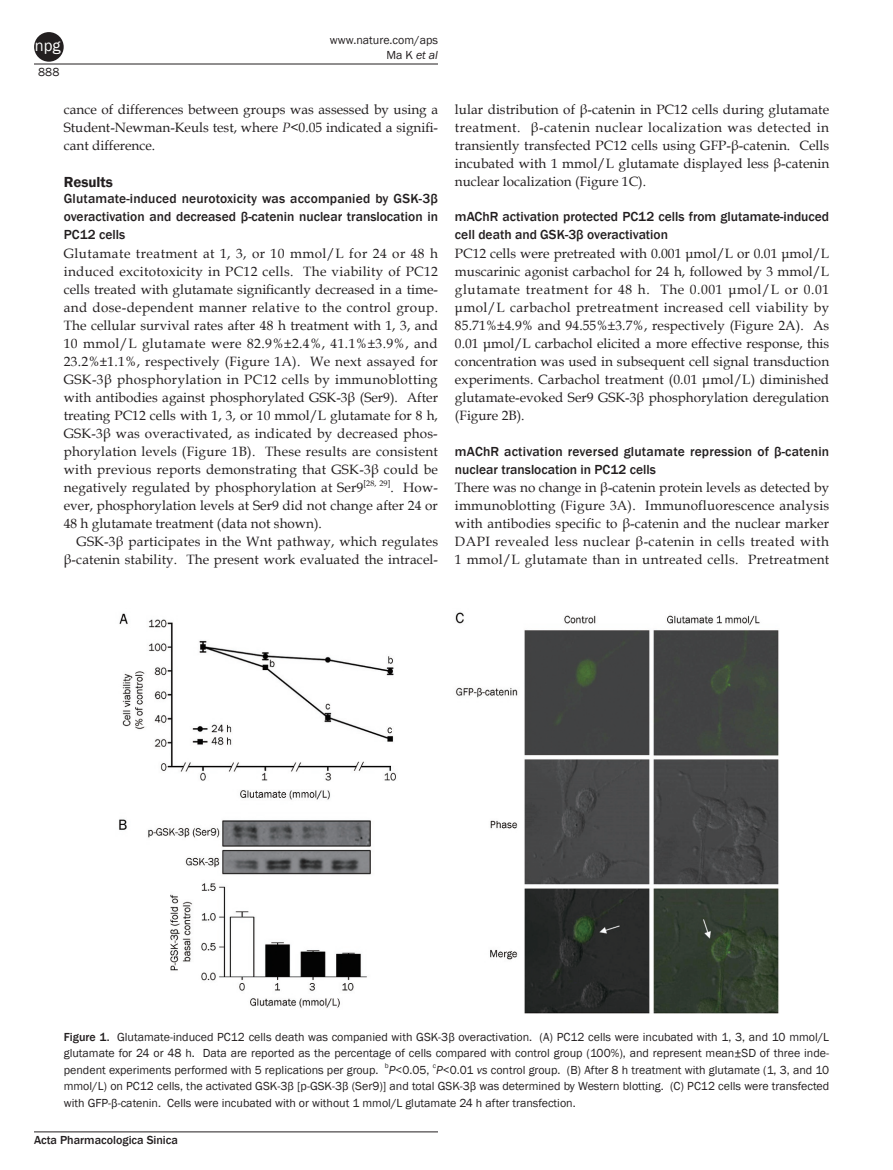
<style>
.page{position:relative;width:893px;height:1170px;background:#fff}
.page>*{position:absolute;margin:0;border:0;box-sizing:border-box;transform-origin:0 0}
.t1{font:16.5px "Franklin Gothic";color:#fff}
.t2{font:600 15px "Franklin Gothic";color:#231f20}
.t3{font:13.5px/18px "Book Antiqua 2";color:#231f20;text-align:justify}
.t4{font:13.5px/18px "Book Antiqua";color:#231f20}
.t5{font:500 13.5px/18px "Franklin Gothic";color:#231f20}
.t6{font:13.5px "Franklin Gothic Medium 2";color:#231f20}
.t7{font:13.5px "Book Antiqua";letter-spacing:.02em;color:#231f20}
.t8{font:13.5px "Book Antiqua 2";letter-spacing:.035em;color:#231f20}
.t9{font:12px/16.5px "Franklin Gothic Book 2";color:#231f20}
.t10{font:12px/15px "Franklin Gothic";color:#231f20;text-align:right}
.t11{font:12px "Franklin Gothic Medium 2";color:#231f20}
.s1{font-style:italic}
.s2{font-family:"Book Antiqua";font-style:italic}
.s3{font-family:"Book Antiqua"}
.s4{font-family:"Franklin Gothic Medium 2"}
</style>
<div class="page">
<hr style="left:34px;top:64px;width:404px;height:1px;background:#231f20">
<hr style="left:34px;top:1131px;width:404px;height:1px;background:#231f20">
<div style="left:34px;top:32px;width:30px;height:30px;background:#231f20;border-radius:50%"></div>
<img style="left:119px;top:612px;width:660px;height:401px">
<p class="t1" style="left:35px;top:35px;width:27px">npg</p>
<p class="t10" style="left:38px;top:65px;width:23px">888</p>
<p class="t10" style="left:330px;top:32px;width:110px">www.nature.com/aps<br>Ma K <span class="s1">et al</span></p>
<p class="t4" style="left:64px;top:100px;width:376px">cance of differences between groups was assessed by using a</p>
<p class="t3" style="left:64px;top:118px;width:376px">Student-Newman-Keuls test, where <span class="s2">P</span>&lt;0.05 indicated a signifi<span class="s3">-</span></p>
<p class="t4" style="left:64px;top:136px;width:93px">cant difference.</p>
<p class="t2" style="left:64px;top:172px;width:51px">Results</p>
<p class="t5" style="left:64px;top:190px;width:376px">Glutamate-induced neurotoxicity was accompanied by GSK-3β overactivation and decreased β-catenin nuclear translocation in</p>
<p class="t6" style="left:64px;top:226px;width:63px">PC12 cells</p>
<p class="t8" style="left:64px;top:243px;width:376px">Glutamate treatment at 1, 3, or 10 mmol/L for 24 or 48 h</p>
<p class="t7" style="left:64px;top:261px;width:376px">induced excitotoxicity in PC12 cells. The viability of PC12</p>
<p class="t3" style="left:64px;top:280px;width:376px">cells treated with glutamate significantly decreased in a time-</p>
<p class="t4" style="left:64px;top:298px;width:376px">and dose-dependent manner relative to the control group.<br>The cellular survival rates after 48 h treatment with 1, 3, and</p>
<p class="t3" style="left:64px;top:334px;width:376px">10 mmol/L glutamate were 82.9%±2.4%, 41.1%±3.9%, and 23.2%±1.1%, respectively (Figure 1A). We next assayed for GSK-3β phosphorylation in PC12 cells by immunoblotting with antibodies against phosphorylated GSK-3β (Ser9). After treating PC12 cells with 1, 3, or 10 mmol/L glutamate for 8 h, GSK-3β was overactivated, as indicated by decreased phos&shy;phorylation levels (Figure 1B). These results are consistent with previous reports demonstrating that GSK-3β could be negatively regulated by phosphorylation at Ser9<sup>[28,</sup> <sup>29]</sup>. How&shy;ever, phosphorylation levels at Ser9 did not change after 24 or</p>
<p class="t4" style="left:64px;top:514px;width:260px">48 h glutamate treatment (data not shown).</p>
<p class="t3" style="left:64px;top:532px;width:376px;text-align:right">GSK-3β participates in the Wnt pathway, which regulates β-catenin stability. The present work evaluated the intracel<span class="s3">-</span></p>
<p class="t3" style="left:455px;top:100px;width:376px">lular distribution of β-catenin in PC12 cells during glutamate treatment. β-catenin nuclear localization was detected in transiently transfected PC12 cells using GFP-β-catenin. Cells incubated with 1 mmol/L glutamate displayed less β-catenin nuclear localization (Figure 1C).</p>
<p class="t6" style="left:455px;top:208px;width:376px">mAChR activation protected PC12 cells from glutamate-induced</p>
<p class="t5" style="left:455px;top:226px;width:215px">cell death and GSK-3β overactivation</p>
<p class="t3" style="left:455px;top:244px;width:376px">PC12 cells were pretreated with 0.001 μmol/L or 0.01 μmol/L muscarinic agonist carbachol for 24 h, followed by 3 mmol/L glutamate treatment for 48 h. The 0.001 μmol/L or 0.01 μmol/L carbachol pretreatment increased cell viability by 85.71%±4.9% and 94.55%±3.7%, respectively (Figure 2A). As 0.01 μmol/L carbachol elicited a more effective response, this</p>
<p class="t4" style="left:455px;top:352px;width:376px">concentration was used in subsequent cell signal transduction</p>
<p class="t3" style="left:455px;top:370px;width:376px">experiments. Carbachol treatment (0.01 μmol/L) diminished glutamate-evoked Ser9 GSK-3β phosphorylation deregulation (Figure 2B).</p>
<p class="t5" style="left:455px;top:442px;width:376px">mAChR activation reversed glutamate repression of β-catenin</p>
<p class="t6" style="left:455px;top:460px;width:202px">nuclear translocation in PC12 cells</p>
<p class="t3" style="left:455px;top:477px;width:376px">There was no change in β-catenin protein levels as detected by immunoblotting (Figure 3A). Immunofluorescence analysis with antibodies specific to β-catenin and the nuclear marker DAPI revealed less nuclear β-catenin in cells treated with 1 mmol/L glutamate than in untreated cells. Pretreatment</p>
<p class="t9" style="left:64px;top:1028px;width:767px"><span class="s4">Figure 1.</span> Glutamate-induced PC12 cells death was companied with GSK-3β overactivation. (A) PC12 cells were incubated with 1, 3, and 10 mmol/L</p>
<p class="t10" style="left:64px;top:1044px;width:767px;line-height:16.5px;text-align:left">glutamate for 24 or 48 h. Data are reported as the percentage of cells compared with control group (100%), and represent mean±SD of three inde&shy;pendent experiments performed with 5 replications per group. <sup>b</sup><span class="s1">P</span>&lt;0.05, <sup>c</sup><span class="s1">P</span>&lt;0.01 <span class="s1">vs</span> control group. (B) After 8 h treatment with glutamate (1, 3, and 10</p>
<p class="t9" style="left:64px;top:1077px;width:767px">mmol/L) on PC12 cells, the activated GSK-3β [p-GSK-3β (Ser9)] and total GSK-3β was determined by Western blotting. (C) PC12 cells were transfected with GFP-β-catenin. Cells were incubated with or without 1 mmol/L glutamate 24 h after transfection.</p>
<p class="t11" style="left:34px;top:1132px;width:145px">Acta Pharmacologica Sinica</p>
</div>
